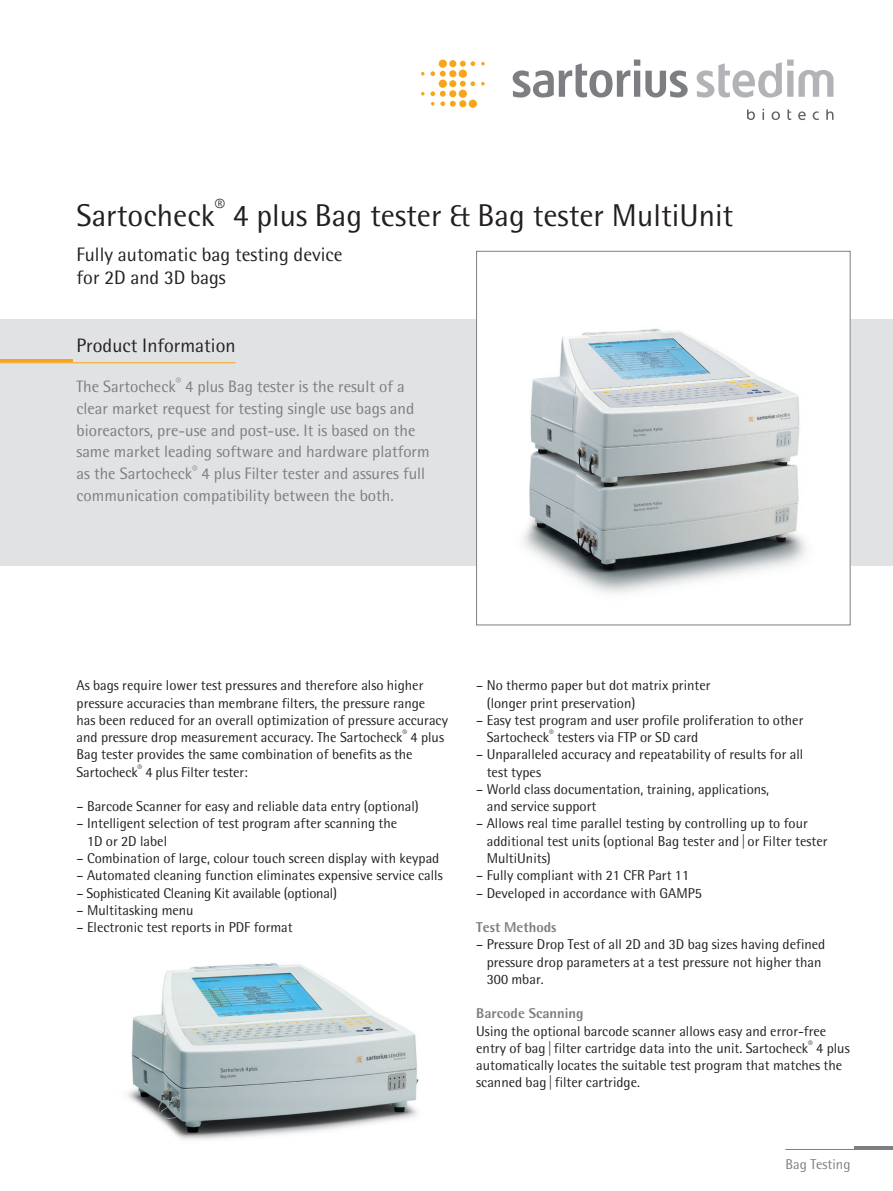
<style>
.page{position:relative;width:893px;height:1191px;background:#fff}
.page>*{position:absolute;margin:0;border:0;box-sizing:border-box;transform-origin:0 0}
.t1{font:31.5px "Sartorius Rotis Sans 2013";color:#231f20}
.t2{font:19.5px/22.5px "Sartorius Rotis Sans 2013";color:#231f20}
.t3{font:16.5px/21.8px "Sartorius Rotis Sans 2013";color:#7c7e81}
.t4{font:14.25px/17.2px "Sartorius Rotis Sans 2013";color:#231f20}
.t5{font:800 14.25px "Sartorius Rotis Sans 2013";color:#7c7e81}
.t6{font:14.25px "Sartorius Rotis Sans 2013";color:#7c7e81}
</style>
<div class="page">
<hr style="left:855px;top:1146px;width:38px;height:3px;background:#7c7e81">
<div style="left:0;top:319px;width:893px;height:247px;background:#e1e2e4"></div>
<img style="left:478px;top:319px;width:370px;height:275px">
<div style="left:476px;top:251px;width:374px;height:374px;border:1px solid #7c7e81"></div>
<hr style="left:0;top:359px;width:72px;height:3px;background:#f9a51b">
<div style="left:439px;top:60px;width:8px;height:8px;background:#f9a51b;border-radius:50%"></div>
<svg style="left:481px;top:62px;width:4px;height:3px"></svg>
<svg style="left:481px;top:82px;width:4px;height:3px"></svg>
<svg style="left:469px;top:100px;width:8px;height:8px"></svg>
<svg style="left:421px;top:61px;width:54px;height:46px"></svg>
<svg style="left:513px;top:60px;width:175px;height:38px"></svg>
<svg style="left:826px;top:109px;width:7px;height:11px"></svg>
<svg style="left:813px;top:111px;width:6px;height:9px"></svg>
<svg style="left:787px;top:109px;width:4px;height:11px"></svg>
<svg style="left:771px;top:111px;width:9px;height:9px"></svg>
<svg style="left:762px;top:109px;width:2px;height:11px"></svg>
<svg style="left:747px;top:109px;width:8px;height:11px"></svg>
<svg style="left:798px;top:111px;width:8px;height:9px"></svg>
<svg style="left:697px;top:60px;width:136px;height:38px"></svg>
<img style="left:127px;top:963px;width:292px;height:177px">
<hr style="left:785px;top:1149px;width:108px;height:1px;background:#7c7e81">
<hr style="left:0;top:362px;width:236px;height:1px;background:#f9a51b">
<h1 class="t1" style="left:77px;top:197px;width:658px">Sartocheck<sup>®</sup> 4 plus Bag tester &amp; Bag tester MultiUnit</h1>
<h2 class="t2" style="left:77px;top:243px;width:268px">Fully automatic bag testing device for 2D and 3D bags</h2>
<h2 class="t2" style="left:77px;top:333px;width:161px">Product Information</h2>
<p class="t3" style="left:77px;top:375px;width:355px">The Sartocheck<sup>®</sup> 4 plus Bag tester is the result of a clear market request for testing single use bags and bioreactors, pre-use and post-use. It is based on the same market leading software and hardware platform as the Sartocheck<sup>®</sup> 4 plus Filter tester and assures full communication compatibility between the both.</p>
<p class="t4" style="left:77px;top:677px;width:373px">As bags require lower test pressures and therefore also higher pressure accuracies than membrane filters, the pressure range<br>has been reduced for an overall optimization of pressure accuracy and pressure drop measurement accuracy. The Sartocheck<sup>®</sup> 4 plus Bag tester provides the same combination of benefits as the Sartocheck<sup>®</sup> 4 plus Filter tester:</p>
<p class="t4" style="left:77px;top:797px;width:344px">– Barcode Scanner for easy and reliable data entry (optional)</p>
<p class="t4" style="left:87px;top:815px;width:312px;text-indent:-10px">– Intelligent selection of test program after scanning the<br>1D or 2D label</p>
<p class="t4" style="left:77px;top:849px;width:364px">– Combination of large, colour touch screen display with keypad</p>
<p class="t4" style="left:77px;top:866px;width:368px">– Automated cleaning function eliminates expensive service calls</p>
<p class="t4" style="left:77px;top:884px;width:262px">– Sophisticated Cleaning Kit available (optional)</p>
<p class="t4" style="left:77px;top:901px;width:119px">– Multitasking menu</p>
<p class="t4" style="left:77px;top:918px;width:218px">– Electronic test reports in PDF format</p>
<p class="t4" style="left:487px;top:677px;width:225px;text-indent:-10px">– No thermo paper but dot matrix printer (longer print preservation)</p>
<p class="t4" style="left:487px;top:711px;width:318px;text-indent:-10px">– Easy test program and user profile proliferation to other<br>Sartocheck<sup>®</sup> testers via FTP or SD card</p>
<p class="t4" style="left:487px;top:746px;width:318px;text-indent:-10px">– Unparalleled accuracy and repeatability of results for all test types</p>
<p class="t4" style="left:487px;top:780px;width:284px;text-indent:-10px">– World class documentation, training, applications, and service support</p>
<p class="t4" style="left:487px;top:815px;width:342px;text-indent:-10px">– Allows real time parallel testing by controlling up to four additional test units (optional Bag tester and|or Filter tester<br>MultiUnits)</p>
<p class="t4" style="left:476px;top:866px;width:214px">– Fully compliant with 21 CFR Part 11</p>
<p class="t4" style="left:476px;top:884px;width:227px">– Developed in accordance with GAMP5</p>
<p class="t5" style="left:476px;top:918px;width:82px">Test Methods</p>
<p class="t4" style="left:487px;top:935px;width:340px;text-indent:-10px">– Pressure Drop Test of all 2D and 3D bag sizes having defined pressure drop parameters at a test pressure not higher than<br>300 mbar.</p>
<p class="t5" style="left:476px;top:1004px;width:109px">Barcode Scanning</p>
<p class="t4" style="left:476px;top:1022px;width:375px">Using the optional barcode scanner allows easy and error-free entry of bag|filter cartridge data into the unit. Sartocheck<sup>®</sup> 4 plus automatically locates the suitable test program that matches the scanned bag|filter cartridge.</p>
<p class="t6" style="left:785px;top:1155px;width:67px">Bag Testing</p>
</div>
